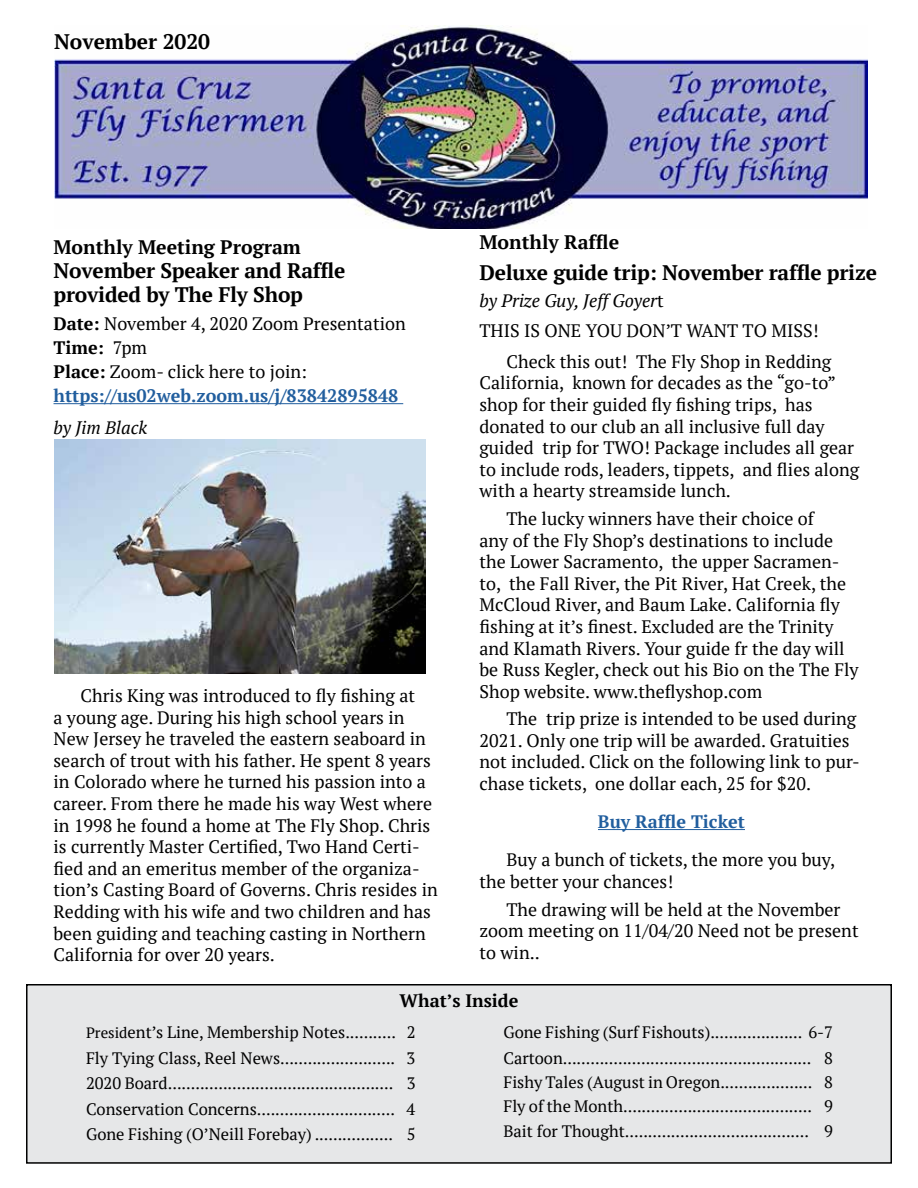
<style>
.page{position:relative;width:918px;height:1188px;background:#fff}
.page>*{position:absolute;margin:0;border:0;box-sizing:border-box;transform-origin:0 0}
.t1{font:700 21px/24px "PT Serif";letter-spacing:-.01em;color:#000}
.t2{font:700 19.5px "PT Serif";color:#000}
.t3{font:18px/21.6px "PT Serif";color:#000}
.t4{font:italic 18px "PT Serif";color:#000}
.t5{font:700 18px "PT Serif";color:#215e9e}
.t6{font:700 18px "PT Serif";color:#000}
.t7{font:16.5px/25.5px "PT Serif";color:#000}
.s1{font-weight:700}
.s2{font-weight:700;color:#215e9e}
.s3{font-style:normal}
.s4{font-size:15px}
</style>
<div class="page">
<img style="left:54px;top:26px;width:814px;height:203px">
<hr style="left:54px;top:403px;width:349px;height:1px;background:#215e9e">
<div style="left:27px;top:985px;width:864px;height:178px;background:#e6e7e8"></div>
<div style="left:26px;top:984px;width:866px;height:180px;border:2px solid #000"></div>
<img style="left:54px;top:440px;width:372px;height:233px">
<hr style="left:598px;top:829px;width:147px;height:1px;background:#215e9e">
<p class="t1" style="left:54px;top:29px;width:158px">November 2020</p>
<p class="t2" style="left:54px;top:234px;width:249px">Monthly Meeting Program</p>
<p class="t1" style="left:54px;top:258px;width:294px">November Speaker and Raffle provided by The Fly Shop</p>
<p class="t3" style="left:54px;top:312px;width:354px;line-height:24px"><span class="s1">Date:</span> November 4, 2020 Zoom Presentation<br><span class="s1">Time:</span> 7pm<br><span class="s1">Place:</span> Zoom- click here to join: <span class="s2">https://us02web.zoom.us/j/83842895848</span></p>
<p class="t4" style="left:54px;top:416px;width:95px">by Jim Black</p>
<p class="t3" style="left:54px;top:685px;width:386px;text-indent:27px">Chris King was introduced to fly fishing at<br>a young age. During his high school years in New Jersey he traveled the eastern seaboard in search of trout with his father. He spent 8 years in Colorado where he turned his passion into a career. From there he made his way West where in 1998 he found a home at The Fly Shop. Chris is currently Master Certified, Two Hand Certi&shy;fied and an emeritus member of the organiza&shy;tion’s Casting Board of Governs. Chris resides in Redding with his wife and two children and has been guiding and teaching casting in Northern California for over 20 years.</p>
<p class="t2" style="left:480px;top:230px;width:141px">Monthly Raffle</p>
<p class="t1" style="left:480px;top:261px;width:399px">Deluxe guide trip: November raffle prize</p>
<p class="t4" style="left:480px;top:289px;width:186px">by Prize Guy, Jeff Goyer<span class="s3">t</span></p>
<p class="t3" style="left:480px;top:320px;width:341px">THIS IS ONE YOU DON’T WANT TO MISS!</p>
<p class="t3" style="left:507px;top:350px;width:326px">Check this out! The Fly Shop in Redding</p>
<p class="t3" style="left:480px;top:372px;width:381px">California, known for decades as the “go-to” shop for their guided fly fishing trips, has donated to our club an all inclusive full day guided trip for TWO! Package includes all gear to include rods, leaders, tippets, and flies along with a hearty streamside lunch.</p>
<p class="t3" style="left:480px;top:508px;width:381px;text-indent:27px">The lucky winners have their choice of<br>any of the Fly Shop’s destinations to include the Lower Sacramento, the upper Sacramen&shy;to, the Fall River, the Pit River, Hat Creek, the McCloud River, and Baum Lake. California fly fishing at it’s finest. Excluded are the Trinity and Klamath Rivers. Your guide fr the day will be Russ Kegler, check out his Bio on the The Fly Shop website. www.theflyshop.com</p>
<p class="t3" style="left:480px;top:708px;width:382px;text-indent:27px">The trip prize is intended to be used during 2021. Only one trip will be awarded. Gratuities not included. Click on the following link to pur&shy;chase tickets, one dollar each, 25 for $20.</p>
<p class="t5" style="left:598px;top:810px;width:149px">Buy Raffle Ticket</p>
<p class="t3" style="left:480px;top:849px;width:357px;text-indent:27px">Buy a bunch of tickets, the more you buy, the better your chances!</p>
<p class="t3" style="left:480px;top:898px;width:381px;text-indent:27px">The drawing will be held at the November zoom meeting on 11/04/20 Need not be present to win..</p>
<p class="t6" style="left:400px;top:989px;width:120px">What’s Inside</p>
<p class="t7" style="left:86px;top:1019px;width:331px;text-align:justify"><span class="s4">Presid</span>ent’s Line, Membership Notes........... 2<br>Fly Tying Class, Reel News......................... 3<br>2020 Board................................................. 3<br>Conservation Concerns.............................. 4<br>Gone Fishing (O’Neill Forebay) ................. 5</p>
<p class="t7" style="left:503px;top:1019px;width:331px">Gone Fishing (Surf Fishouts).................... 6-7<br>Cartoon...................................................... 8</p>
<p class="t7" style="left:503px;top:1070px;width:331px;line-height:24px">Fishy Tales (August in Oregon.................... 8<br>Fly of the Month......................................... 9</p>
<p class="t7" style="left:503px;top:1118px;width:331px">Bait for Thought........................................ 9</p>
</div>
